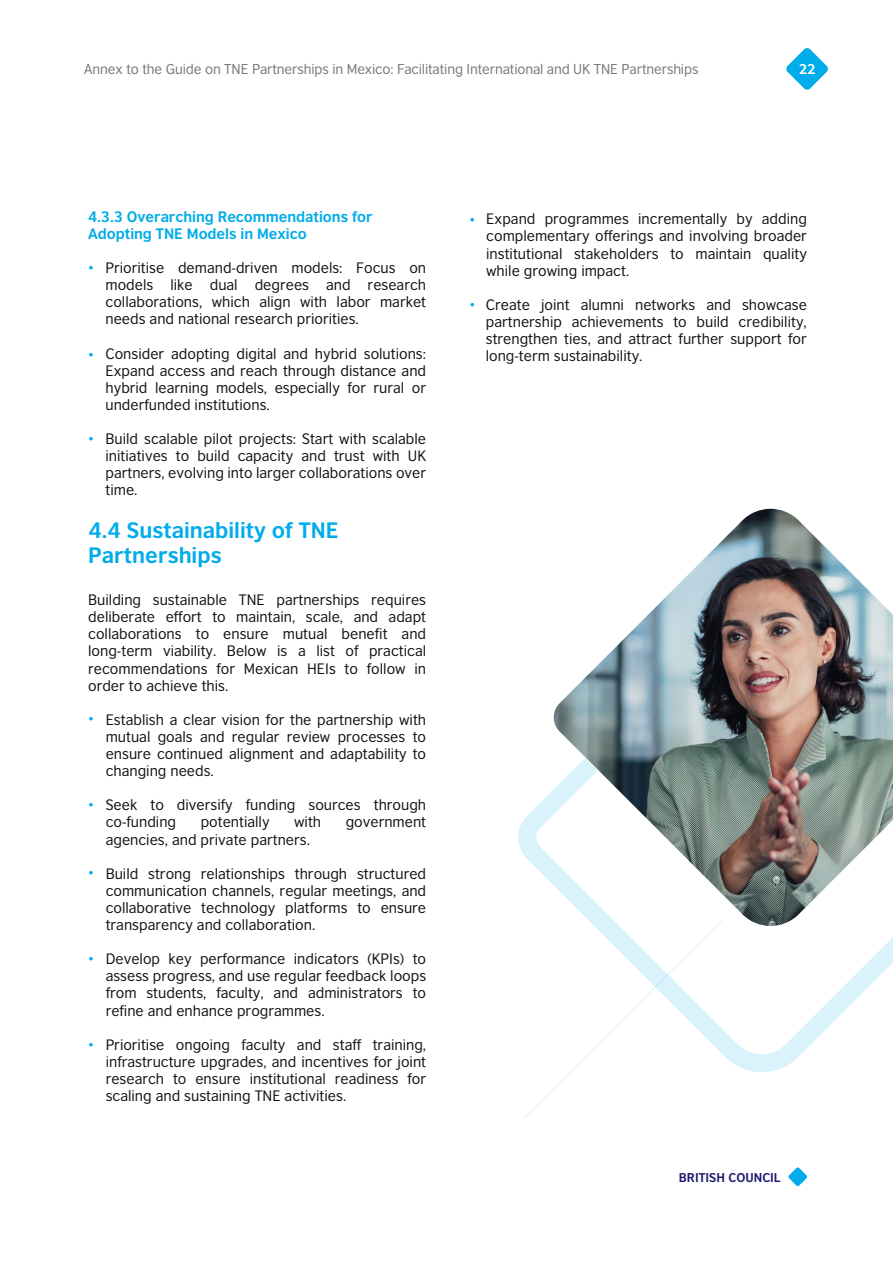
<style>
.page{position:relative;width:893px;height:1263px;background:#fff}
.page>*{position:absolute;margin:0;border:0;box-sizing:border-box;transform-origin:0 0}
.t1{font:700 21px/25.2px "British Council Sans";color:#00acea}
.t2{font:14.25px/17.1px "British Council Sans";color:#111416;text-align:justify}
.t3{font:700 14.25px/17.1px "British Council Sans";letter-spacing:-.005em;color:#00acea}
.t4{font:14.25px "British Council Sans";color:#00acea}
.t5{font:13.5px "British Council Sans";letter-spacing:-.01em;color:#76787b}
.t6{font:700 13.5px "British Council Sans";color:#fff}
.t7{font:700 12px "British Council Sans";color:#201c70}
</style>
<div class="page">
<svg style="left:786px;top:48px;width:42px;height:42px"></svg>
<svg style="left:788px;top:1167px;width:19px;height:19px"></svg>
<svg style="left:518px;top:791px;width:375px;height:281px"></svg>
<img style="left:552px;top:509px;width:341px;height:421px">
<svg style="left:524px;top:920px;width:198px;height:198px"></svg>
<p class="t5" style="left:84px;top:58px;width:616px">Annex to the Guide on TNE Partnerships in Mexico: Facilitating International and UK TNE Partnerships</p>
<p class="t6" style="left:799px;top:57px;width:19px">22</p>
<p class="t3" style="left:88px;top:206px;width:286px">4.3.3 Overarching Recommendations for<br>Adopting TNE Models in Mexico</p>
<p class="t2" style="left:106px;top:258px;width:322px">Prioritise demand-driven models: Focus on models like dual degrees and research collaborations, which align with labor market needs and national research priorities.</p>
<p class="t2" style="left:106px;top:343px;width:322px">Consider adopting digital and hybrid solutions:<br>Expand access and reach through distance and hybrid learning models, especially for rural or underfunded institutions.</p>
<p class="t2" style="left:106px;top:429px;width:322px">Build scalable pilot projects: Start with scalable initiatives to build capacity and trust with UK partners, evolving into larger collaborations over time.</p>
<h1 class="t1" style="left:88px;top:515px;width:252px">4.4 Sustainability of TNE<br>Partnerships</h1>
<p class="t2" style="left:88px;top:590px;width:339px">Building sustainable TNE partnerships requires deliberate effort to maintain, scale, and adapt collaborations to ensure mutual benefit and long-term viability. Below is a list of practical recommendations for Mexican HEIs to follow in order to achieve this.</p>
<p class="t2" style="left:106px;top:710px;width:322px">Establish a clear vision for the partnership with mutual goals and regular review processes to ensure continued alignment and adaptability to changing needs.</p>
<p class="t2" style="left:106px;top:795px;width:322px">Seek to diversify funding sources through co-funding</p>
<p class="t4" style="left:88px;top:256px;width:9px">•</p>
<p class="t4" style="left:88px;top:343px;width:9px">•</p>
<p class="t4" style="left:88px;top:427px;width:9px">•</p>
<p class="t4" style="left:88px;top:707px;width:9px">•</p>
<p class="t4" style="left:88px;top:793px;width:9px">•</p>
<p class="t2" style="left:201px;top:812px;width:70px">potentially</p>
<p class="t2" style="left:294px;top:812px;width:29px">with</p>
<p class="t2" style="left:346px;top:812px;width:82px">government</p>
<p class="t2" style="left:106px;top:829px;width:206px">agencies, and private partners.</p>
<p class="t2" style="left:106px;top:864px;width:322px">Build strong relationships through structured communication channels, regular meetings, and collaborative technology platforms to ensure transparency and collaboration.</p>
<p class="t2" style="left:106px;top:949px;width:322px">Develop key performance indicators (KPIs) to assess progress, and use regular feedback loops from students, faculty, and administrators to refine and enhance programmes.</p>
<p class="t2" style="left:106px;top:1035px;width:322px">Prioritise ongoing faculty and staff training, infrastructure upgrades, and incentives for joint research to ensure institutional readiness for scaling and sustaining TNE activities.</p>
<p class="t4" style="left:88px;top:861px;width:9px">•</p>
<p class="t4" style="left:88px;top:947px;width:9px">•</p>
<p class="t4" style="left:88px;top:1033px;width:9px">•</p>
<p class="t4" style="left:469px;top:208px;width:9px">•</p>
<p class="t4" style="left:469px;top:293px;width:9px">•</p>
<p class="t2" style="left:486px;top:209px;width:322px">Expand programmes incrementally by adding complementary offerings and involving broader institutional stakeholders to maintain quality while growing impact.</p>
<p class="t2" style="left:486px;top:295px;width:323px">Create joint alumni networks and showcase partnership achievements to build credibility, strengthen ties, and attract further support for long-term sustainability.</p>
<p class="t7" style="left:679px;top:1167px;width:103px">BRITISH COUNCIL</p>
</div>
